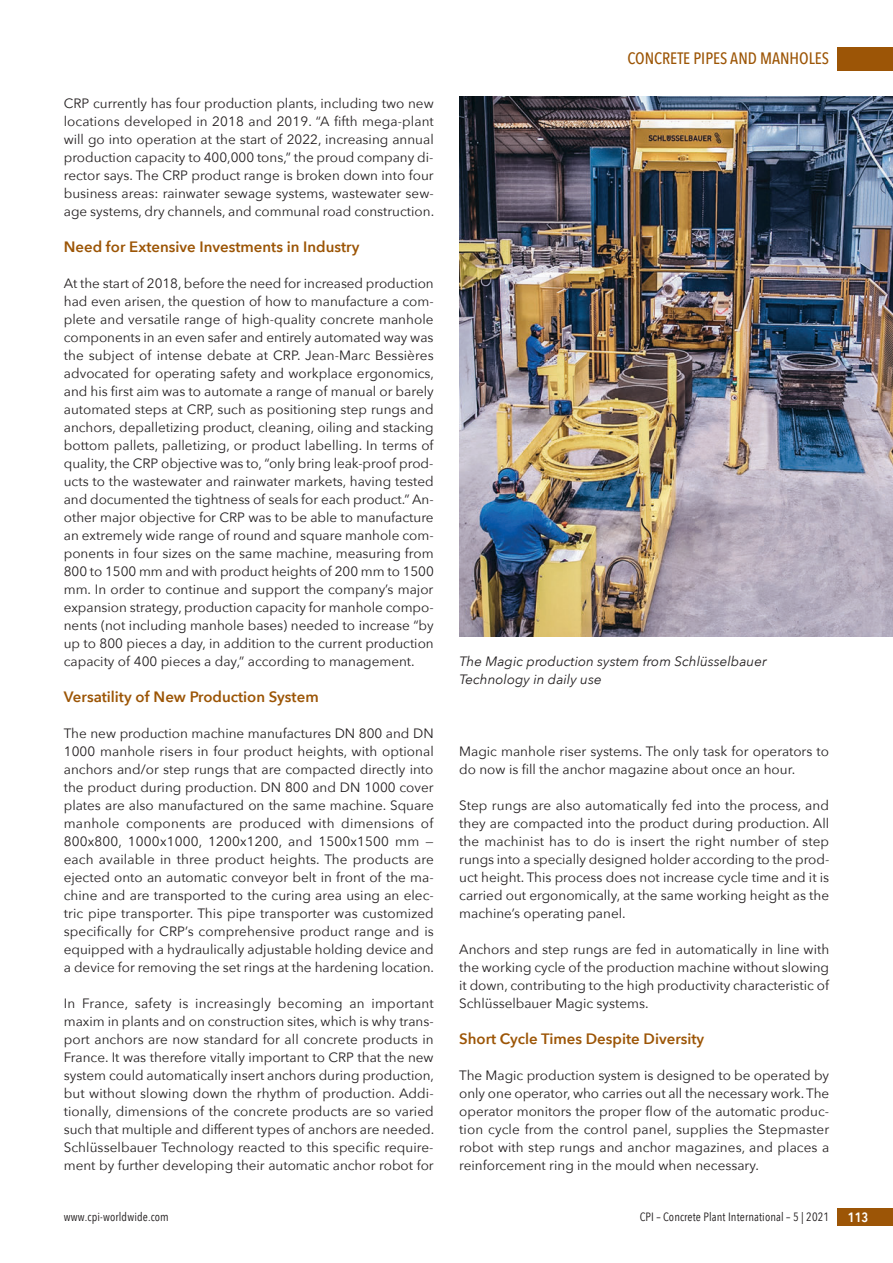
<style>
.page{position:relative;width:893px;height:1263px;background:#fff}
.page>*{position:absolute;margin:0;border:0;box-sizing:border-box;transform-origin:0 0}
.t1{font:500 16.5px "Avenir Next Condensed";color:#9c5506}
.t2{font:600 15px "Avenir Next";color:#9c5506}
.t3{font:13.5px/18px "Avenir Next";color:#231f20;text-align:justify}
.t4{font:italic 13.5px/18px "Avenir Next";color:#231f20}
.t5{font:600 13.5px "Avenir Next Condensed";color:#fff}
.t6{font:12px "Avenir Next Condensed";letter-spacing:.01em;color:#231f20}
</style>
<div class="page">
<div style="left:838px;top:47px;width:55px;height:23px;background:#9c5506"></div>
<div style="left:838px;top:1208px;width:55px;height:18px;background:#9c5506"></div>
<img style="left:459px;top:97px;width:434px;height:540px">
<p class="t3" style="left:64px;top:94px;width:372px">CRP currently has four production plants, including two new locations developed in 2018 and 2019. “A fifth mega-plant will go into operation at the start of 2022, increasing annual production capacity to 400,000 tons,” the proud company di&shy;rector says. The CRP product range is broken down into four business areas: rainwater sewage systems, wastewater sew&shy;age systems, dry channels, and communal road construction.</p>
<p class="t2" style="left:64px;top:234px;width:297px">Need for Extensive Investments in Industry</p>
<p class="t3" style="left:64px;top:274px;width:372px">At the start of 2018, before the need for increased production had even arisen, the question of how to manufacture a com&shy;plete and versatile range of high-quality concrete manhole components in an even safer and entirely automated way was the subject of intense debate at CRP. Jean-Marc Bessières advocated for operating safety and workplace ergonomics, and his first aim was to automate a range of manual or barely automated steps at CRP, such as positioning step rungs and anchors, depalletizing product, cleaning, oiling and stacking bottom pallets, palletizing, or product labelling. In terms of quality, the CRP objective was to, “only bring leak-proof prod&shy;ucts to the wastewater and rainwater markets, having tested and documented the tightness of seals for each product.” An&shy;other major objective for CRP was to be able to manufacture an extremely wide range of round and square manhole com&shy;ponents in four sizes on the same machine, measuring from 800 to 1500 mm and with product heights of 200 mm to 1500 mm. In order to continue and support the company’s major expansion strategy, production capacity for manhole compo&shy;nents (not including manhole bases) needed to increase “by up to 800 pieces a day, in addition to the current production capacity of 400 pieces a day,” according to management.</p>
<p class="t2" style="left:64px;top:684px;width:256px">Versatility of New Production System</p>
<p class="t3" style="left:64px;top:724px;width:372px">The new production machine manufactures DN 800 and DN 1000 manhole risers in four product heights, with optional anchors and/or step rungs that are compacted directly into the product during production. DN 800 and DN 1000 cover plates are also manufactured on the same machine. Square manhole components are produced with dimensions of 800x800, 1000x1000, 1200x1200, and 1500x1500 mm — each available in three product heights. The products are ejected onto an automatic conveyor belt in front of the ma&shy;chine and are transported to the curing area using an elec&shy;tric pipe transporter. This pipe transporter was customized specifically for CRP’s comprehensive product range and is equipped with a hydraulically adjustable holding device and a device for removing the set rings at the hardening location.</p>
<p class="t3" style="left:64px;top:994px;width:372px">In France, safety is increasingly becoming an important maxim in plants and on construction sites, which is why trans&shy;port anchors are now standard for all concrete products in France. It was therefore vitally important to CRP that the new system could automatically insert anchors during production, but without slowing down the rhythm of production. Addi&shy;tionally, dimensions of the concrete products are so varied such that multiple and different types of anchors are needed.<br>Schlüsselbauer Technology reacted to this specific require&shy;ment by further developing their automatic anchor robot for</p>
<p class="t1" style="left:627px;top:49px;width:203px">CONCRETE PIPES AND MANHOLES</p>
<p class="t4" style="left:460px;top:652px;width:309px">The Magic production system from Schlüsselbauer<br>Technology in daily use</p>
<p class="t3" style="left:459px;top:742px;width:371px">Magic manhole riser systems. The only task for operators to do now is fill the anchor magazine about once an hour.</p>
<p class="t3" style="left:459px;top:796px;width:372px">Step rungs are also automatically fed into the process, and they are compacted into the product during production. All the machinist has to do is insert the right number of step rungs into a specially designed holder according to the prod&shy;uct height. This process does not increase cycle time and it is carried out ergonomically, at the same working height as the machine’s operating panel.</p>
<p class="t3" style="left:459px;top:940px;width:371px">Anchors and step rungs are fed in automatically in line with the working cycle of the production machine without slowing it down, contributing to the high productivity characteristic of Schlüsselbauer Magic systems.</p>
<p class="t2" style="left:459px;top:1026px;width:247px">Short Cycle Times Despite Diversity</p>
<p class="t3" style="left:459px;top:1066px;width:372px">The Magic production system is designed to be operated by only one operator, who carries out all the necessary work. The operator monitors the proper flow of the automatic produc&shy;tion cycle from the control panel, supplies the Stepmaster robot with step rungs and anchor magazines, and places a reinforcement ring in the mould when necessary.</p>
<p class="t6" style="left:64px;top:1207px;width:107px">www.cpi-worldwide.com</p>
<p class="t6" style="left:640px;top:1207px;width:191px">CPI – Concrete Plant International – 5 | 2021</p>
<p class="t5" style="left:848px;top:1206px;width:22px">113</p>
</div>
